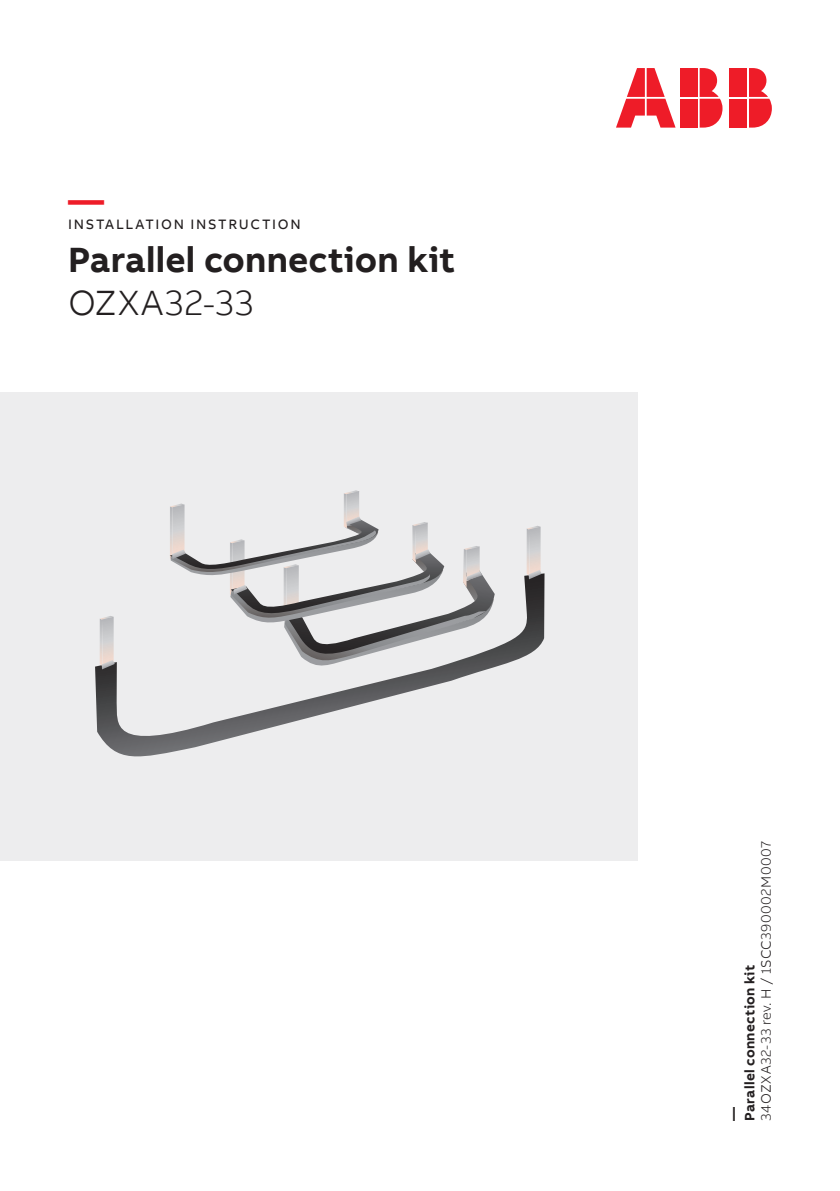
<style>
.page{position:relative;width:840px;height:1191px;background:#fff}
.page>*{position:absolute;margin:0;border:0;box-sizing:border-box;transform-origin:0 0}
.Information_Level_Su{font:700 36px "AB Bvoice";letter-spacing:.005em;color:#231f20}
.Information_Level_Su-2{font:300 36px "AB Bvoice";letter-spacing:.01em;color:#231f20}
.Information_Level_He{font:700 36px "AB Bvoice";color:#ee1c28}
.Information_Level_He-2{font:300 14px "AB Bvoice";letter-spacing:.035em;color:#231f20}
.Information_Level_Ca{font:14px "AB Bvoice";letter-spacing:.125em;color:#231f20}
.Information_Level_He-3{font:700 14px/16.6px "AB Bvoice";letter-spacing:.025em;color:#231f20}
</style>
<div class="page">
<div style="left:729px;top:68px;width:17px;height:29px;background:#ee1c28"></div>
<div style="left:729px;top:99px;width:17px;height:29px;background:#ee1c28"></div>
<svg style="left:749px;top:68px;width:22px;height:60px"></svg>
<svg style="left:616px;top:68px;width:59px;height:60px"></svg>
<div style="left:680px;top:68px;width:17px;height:29px;background:#ee1c28"></div>
<div style="left:680px;top:99px;width:17px;height:29px;background:#ee1c28"></div>
<svg style="left:699px;top:68px;width:23px;height:60px"></svg>
<div style="left:0;top:392px;width:637px;height:468px;background:#ededee"></div>
<svg style="left:95px;top:573px;width:449px;height:184px"></svg>
<svg style="left:100px;top:616px;width:15px;height:53px"></svg>
<svg style="left:526px;top:526px;width:15px;height:53px"></svg>
<svg style="left:170px;top:490px;width:324px;height:181px"></svg>
<p class="Information_Level_He" style="left:68px;top:177px;width:37px">—</p>
<p class="Information_Level_Ca" style="left:68px;top:216px;width:234px">INSTALLATION INSTRUCTION</p>
<p class="Information_Level_Su" style="left:68px;top:237px;width:388px">Parallel connection kit</p>
<p class="Information_Level_Su-2" style="left:68px;top:282px;width:187px">OZXA32-33</p>
<p class="Information_Level_He-2" style="left:757px;top:1121px;width:281px;rotate:-90deg">34OZXA32-33 rev. H / 1SCC390002M0007</p>
<p class="Information_Level_He-3" style="left:724px;top:1121px;width:158px;rotate:-90deg">—<br>Parallel connection kit</p>
</div>
